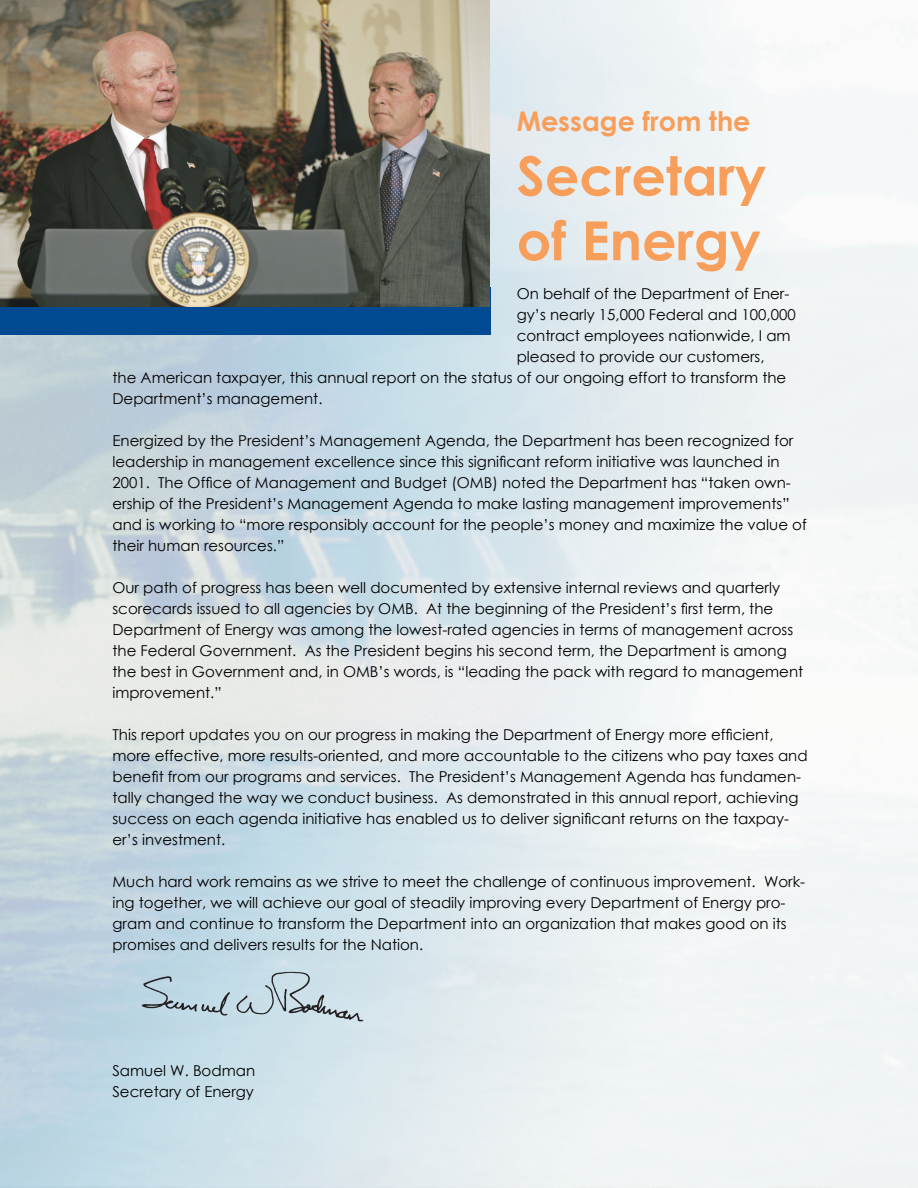
<style>
.page{position:relative;width:918px;height:1188px;background:#fff}
.page>*{position:absolute;margin:0;border:0;box-sizing:border-box;transform-origin:0 0}
.t1{font:700 54px/64.8px "Century Gothic";color:#f89e5b}
.t2{font:700 27px "Century Gothic";color:#f89e5b}
.t3{font:15px/21px "Century Gothic";color:#000}
</style>
<div class="page">
<img style="left:0;top:0;width:918px;height:1188px">
<div style="left:0;top:287px;width:490px;height:48px;background:#014990"></div>
<img style="left:0;top:0;width:490px;height:306px">
<img style="left:127px;top:954px;width:247px;height:76px">
<h2 class="t2" style="left:517px;top:100px;width:235px">Message from the</h2>
<h1 class="t1" style="left:517px;top:141px;width:251px">Secretary of Energy</h1>
<p class="t3" style="left:517px;top:283px;width:274px">On behalf of the Department of Ener-</p>
<p class="t3" style="left:517px;top:304px;width:280px">gy’s nearly 15,000 Federal and 100,000</p>
<p class="t3" style="left:517px;top:325px;width:275px">contract employees nationwide, I am</p>
<p class="t3" style="left:517px;top:346px;width:249px">pleased to provide our customers,</p>
<p class="t3" style="left:112px;top:367px;width:675px">the American taxpayer, this annual report on the status of our ongoing effort to transform the</p>
<p class="t3" style="left:112px;top:388px;width:212px">Department’s management.</p>
<p class="t3" style="left:112px;top:430px;width:696px">Energized by the President’s Management Agenda, the Department has been recognized for leadership in management excellence since this significant reform initiative was launched in 2001. The Office of Management and Budget (OMB) noted the Department has “taken own&shy;ership of the President’s Management Agenda to make lasting management improvements” and is working to “more responsibly account for the people’s money and maximize the value of their human resources.”</p>
<p class="t3" style="left:112px;top:577px;width:692px">Our path of progress has been well documented by extensive internal reviews and quarterly scorecards issued to all agencies by OMB. At the beginning of the President’s first term, the Department of Energy was among the lowest-rated agencies in terms of management across the Federal Government. As the President begins his second term, the Department is among the best in Government and, in OMB’s words, is “leading the pack with regard to management improvement.”</p>
<p class="t3" style="left:112px;top:724px;width:697px">This report updates you on our progress in making the Department of Energy more efficient, more effective, more results-oriented, and more accountable to the citizens who pay taxes and benefit from our programs and services. The President’s Management Agenda has fundamen&shy;tally changed the way we conduct business. As demonstrated in this annual report, achieving success on each agenda initiative has enabled us to deliver significant returns on the taxpay&shy;er’s investment.</p>
<p class="t3" style="left:112px;top:871px;width:694px">Much hard work remains as we strive to meet the challenge of continuous improvement. Work&shy;ing together, we will achieve our goal of steadily improving every Department of Energy pro&shy;gram and continue to transform the Department into an organization that makes good on its promises and delivers results for the Nation.</p>
<p class="t3" style="left:112px;top:1060px;width:144px">Samuel W. Bodman<br>Secretary of Energy</p>
</div>
